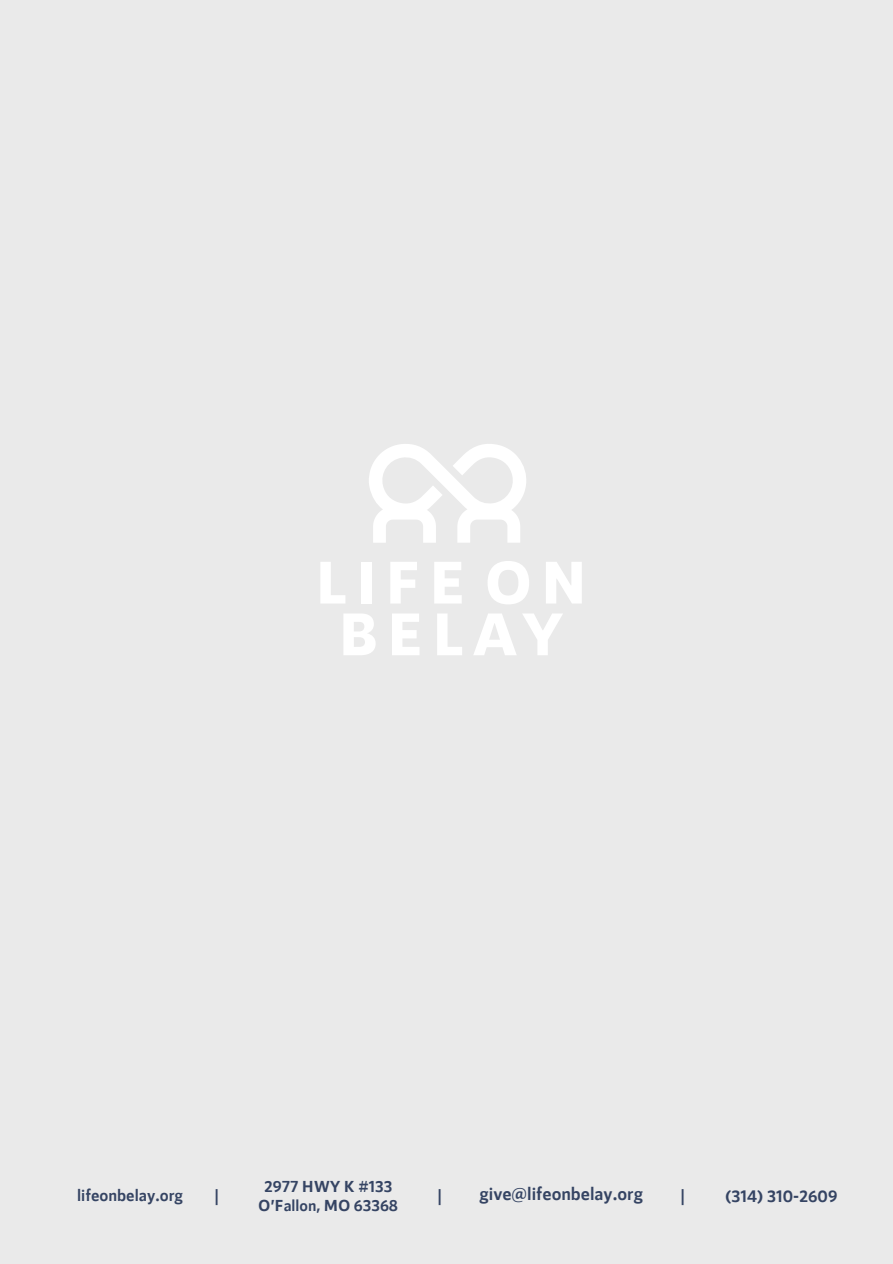
<style>
.page{position:relative;width:893px;height:1264px;background:#fff}
.page>*{position:absolute;margin:0;border:0;box-sizing:border-box;transform-origin:0 0}
.t1{font:700 18px "RNS Sanz";color:#354463}
.t2{font:700 16.5px "RNS Sanz";color:#354463}
.t3{font:700 15.75px "RNS Sanz";color:#354463}
</style>
<div class="page">
<div style="left:0;top:0;width:892px;height:1263px;background:#eaeaea"></div>
<svg style="left:369px;top:444px;width:157px;height:98px"></svg>
<svg style="left:320px;top:562px;width:25px;height:41px"></svg>
<div style="left:361px;top:562px;width:10px;height:41px;background:#fff"></div>
<svg style="left:390px;top:562px;width:27px;height:41px"></svg>
<svg style="left:434px;top:562px;width:27px;height:41px"></svg>
<svg style="left:488px;top:561px;width:41px;height:43px"></svg>
<svg style="left:546px;top:562px;width:35px;height:41px"></svg>
<svg style="left:343px;top:614px;width:32px;height:41px"></svg>
<svg style="left:392px;top:614px;width:27px;height:41px"></svg>
<svg style="left:437px;top:614px;width:25px;height:41px"></svg>
<svg style="left:474px;top:614px;width:42px;height:41px"></svg>
<svg style="left:523px;top:614px;width:40px;height:41px"></svg>
<p class="t3" style="left:264px;top:1176px;width:130px">2977 HWY K #133</p>
<p class="t3" style="left:258px;top:1195px;width:141px">O’Fallon, MO 63368</p>
<p class="t2" style="left:77px;top:1184px;width:107px">lifeonbelay.org</p>
<p class="t1" style="left:479px;top:1181px;width:165px">give@lifeonbelay.org</p>
<p class="t2" style="left:214px;top:1185px;width:7px">|</p>
<p class="t2" style="left:437px;top:1185px;width:7px">|</p>
<p class="t2" style="left:680px;top:1185px;width:7px">|</p>
<p class="t2" style="left:725px;top:1185px;width:114px">(314) 310-2609</p>
</div>
